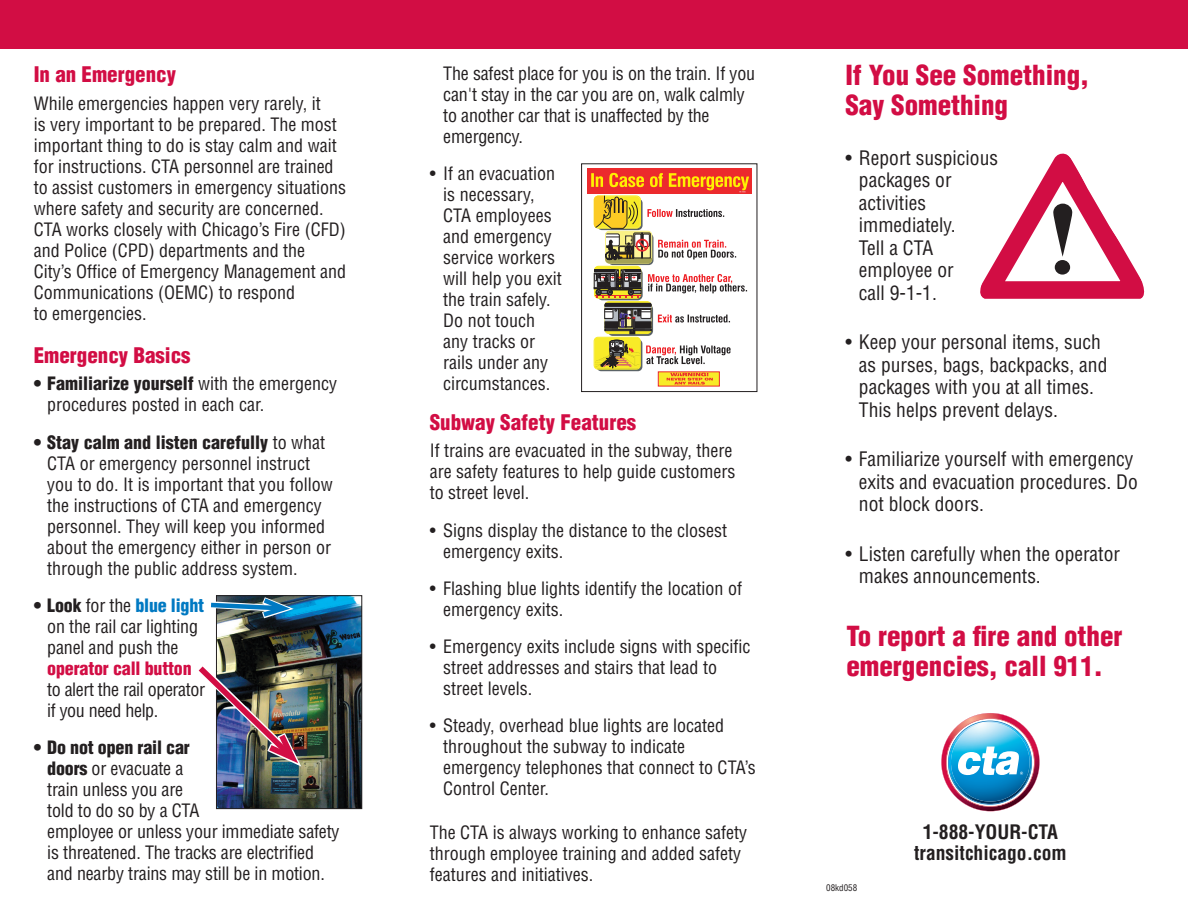
<style>
.page{position:relative;width:1188px;height:918px;background:#fff}
.page>*{position:absolute;margin:0;border:0;box-sizing:border-box;transform-origin:0 0}
.t1{font:900 condensed 27px/30px "Helvetica";color:#d20d44}
.t2{font:900 condensed 21px "Helvetica";color:#d20d44}
.t3{font:condensed 19.5px/22.5px "Helvetica";color:#231f20}
.t4{font:700 condensed 19.5px "Helvetica";color:#231f20}
.t5{font:condensed 18px/21px "Helvetica";color:#231f20}
.t6{font:condensed 9px "Helvetica";color:#231f20}
.s1{font-weight:900}
.s2{font-weight:900;color:#0079c2}
.s3{font-weight:900;color:#d20d44}
</style>
<div class="page">
<img style="left:218px;top:597px;width:142px;height:210px">
<div style="left:216px;top:595px;width:146px;height:214px;border:1px solid #231f20"></div>
<svg style="left:211px;top:595px;width:86px;height:25px;background:#47748b"></svg>
<img style="left:198px;top:661px;width:106px;height:109px">
<svg style="left:980px;top:153px;width:165px;height:146px"></svg>
<svg style="left:1053px;top:204px;width:19px;height:53px"></svg>
<div style="left:1055px;top:260px;width:15px;height:15px;background:#231f20;border-radius:50%"></div>
<div style="left:0;top:0;width:1188px;height:49px;background:#d20d44"></div>
<img style="left:941px;top:713px;width:99px;height:98px">
<div style="left:587px;top:168px;width:165px;height:25px;background:#ec2a2d"></div>
<div style="left:658px;top:372px;width:62px;height:14px;background:#f39b2a"></div>
<svg style="left:591px;top:173px;width:158px;height:212px"></svg>
<div style="left:581px;top:163px;width:176px;height:229px;border:1px solid #231f20"></div>
<p class="t2" style="left:34px;top:61px;width:144px">In an Emergency</p>
<p class="t5" style="left:34px;top:92px;width:314px">While emergencies happen very rarely, it<br>is very important to be prepared. The most important thing to do is stay calm and wait for instructions. CTA personnel are trained to assist customers in emergency situations where safety and security are concerned.<br>CTA works closely with Chicago’s Fire (CFD) and Police (CPD) departments and the City’s Office of Emergency Management and Communications (OEMC) to respond<br>to emergencies.</p>
<p class="t2" style="left:34px;top:342px;width:158px">Emergency Basics</p>
<p class="t5" style="left:47px;top:373px;width:291px;text-indent:-14px"><span class="s1">• Familiarize yourself</span> with the emergency procedures posted in each car.</p>
<p class="t5" style="left:47px;top:431px;width:287px;text-indent:-14px"><span class="s1">• Stay calm and listen carefully</span> to what CTA or emergency personnel instruct you to do. It is important that you follow the instructions of CTA and emergency personnel. They will keep you informed about the emergency either in person or through the public address system.</p>
<p class="t5" style="left:47px;top:594px;width:159px;text-indent:-14px"><span class="s1">• Look</span> for the <span class="s2">blue light </span>on the rail car lighting panel and push the <span class="s3">operator call button </span>to alert the rail operator if you need help.</p>
<p class="t5" style="left:47px;top:737px;width:294px;text-indent:-14px"><span class="s1">• Do not open rail car<br>doors</span> or evacuate a<br>train unless you are<br>told to do so by a CTA<br>employee or unless your immediate safety is threatened. The tracks are electrified and nearby trains may still be in motion.</p>
<p class="t5" style="left:443px;top:62px;width:313px">The safest place for you is on the train. If you can't stay in the car you are on, walk calmly to another car that is unaffected by the emergency.</p>
<p class="t5" style="left:443px;top:163px;width:120px;text-indent:-14px">• If an evacuation is necessary,<br>CTA employees and emergency service workers will help you exit the train safely.<br>Do not touch any tracks or rails under any circumstances.</p>
<p class="t2" style="left:430px;top:409px;width:208px">Subway Safety Features</p>
<p class="t5" style="left:430px;top:440px;width:307px">If trains are evacuated in the subway, there are safety features to help guide customers to street level.</p>
<p class="t5" style="left:443px;top:519px;width:285px;text-indent:-14px">• Signs display the distance to the closest emergency exits.</p>
<p class="t5" style="left:443px;top:577px;width:300px;text-indent:-14px">• Flashing blue lights identify the location of emergency exits.</p>
<p class="t5" style="left:443px;top:636px;width:309px;text-indent:-14px">• Emergency exits include signs with specific street addresses and stairs that lead to street levels.</p>
<p class="t5" style="left:443px;top:715px;width:314px;text-indent:-14px">• Steady, overhead blue lights are located throughout the subway to indicate emergency telephones that connect to CTA’s Control Center.</p>
<p class="t5" style="left:430px;top:822px;width:319px">The CTA is always working to enhance safety through employee training and added safety features and initiatives.</p>
<p class="t1" style="left:845px;top:60px;width:245px">If You See Something,<br>Say Something</p>
<p class="t3" style="left:859px;top:146px;width:141px;text-indent:-14px">• Report suspicious packages or activities immediately.<br>Tell a CTA employee or<br>call 9-1-1.</p>
<p class="t3" style="left:859px;top:331px;width:250px;text-indent:-14px">• Keep your personal items, such as purses, bags, backpacks, and packages with you at all times.<br>This helps prevent delays.</p>
<p class="t3" style="left:859px;top:448px;width:280px;text-indent:-14px">• Familiarize yourself with emergency exits and evacuation procedures. Do not block doors.</p>
<p class="t3" style="left:859px;top:542px;width:262px;text-indent:-14px">• Listen carefully when the operator makes announcements.</p>
<p class="t1" style="left:846px;top:621px;width:278px">To report a fire and other emergencies, call 911.</p>
<p class="t6" style="left:826px;top:882px;width:32px">08kd058</p>
<p class="t4" style="left:923px;top:820px;width:137px">1-888-YOUR-CTA</p>
<p class="t4" style="left:914px;top:841px;width:154px">transitchicago.com</p>
</div>
